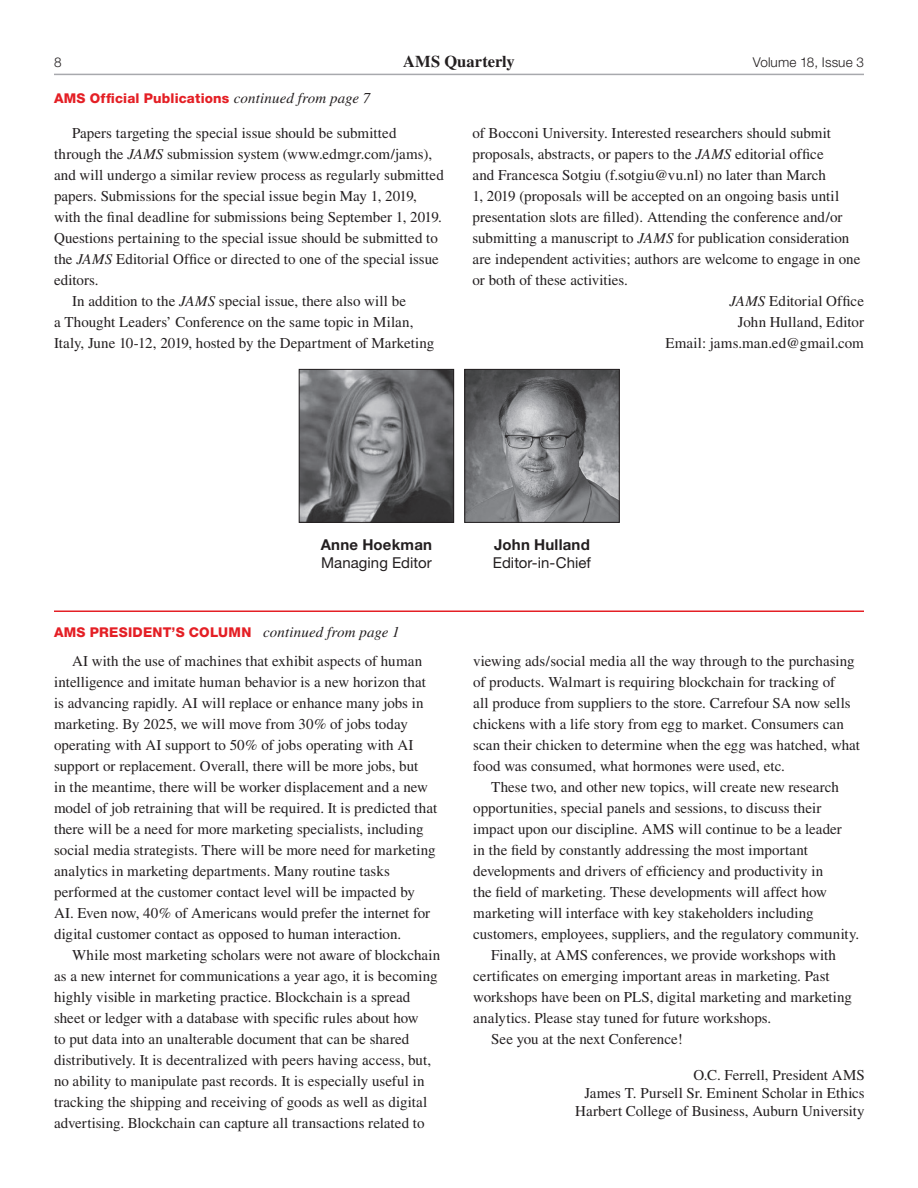
<style>
.page{position:relative;width:918px;height:1188px;background:#fff}
.page>*{position:absolute;margin:0;border:0;box-sizing:border-box;transform-origin:0 0}
.t1{font:700 16.5px "Times";letter-spacing:.005em;color:#231f20}
.t2{font:15px/21px "Times";color:#231f20}
.t3{font:15px "Helvetica Neue";letter-spacing:.005em;color:#231f20}
.t4{font:700 15px "Helvetica Neue";letter-spacing:.015em;color:#231f20}
.t5{font:800 13.5px "Helvetica Neue";letter-spacing:.015em;color:#e41f25}
.t6{font:300 13.5px "Helvetica Neue";letter-spacing:.01em;color:#231f20}
.s1{font-family:"Times";font-weight:400;font-style:italic;font-size:15px;color:#231f20}
.s2{font-style:italic}
</style>
<div class="page">
<hr style="left:54px;top:74px;width:810px;height:1px;background:#a8a9ad">
<img style="left:466px;top:371px;width:152px;height:150px">
<div style="left:464px;top:369px;width:156px;height:154px;border:1px solid #231f20"></div>
<img style="left:301px;top:371px;width:151px;height:150px">
<div style="left:299px;top:369px;width:155px;height:154px;border:1px solid #231f20"></div>
<hr style="left:54px;top:610px;width:810px;height:2px;background:#e41f25">
<p class="t6" style="left:54px;top:54px;width:9px">8</p>
<p class="t1" style="left:403px;top:51px;width:113px">AMS Quarterly</p>
<p class="t6" style="left:753px;top:54px;width:113px">Volume 18, Issue 3</p>
<p class="t5" style="left:54px;top:90px;width:318px">AMS Official Publications <span class="s1">continued from page 7</span></p>
<p class="t2" style="left:72px;top:122px;width:326px">Papers targeting the special issue should be submitted</p>
<p class="t2" style="left:54px;top:143px;width:380px">through the <span class="s2">JAMS</span> submission system (www.edmgr.com/jams),</p>
<p class="t2" style="left:54px;top:164px;width:391px">and will undergo a similar review process as regularly submitted</p>
<p class="t2" style="left:54px;top:185px;width:364px">papers. Submissions for the special issue begin May 1, 2019,</p>
<p class="t2" style="left:54px;top:206px;width:389px">with the final deadline for submissions being September 1, 2019.</p>
<p class="t2" style="left:54px;top:227px;width:385px">Questions pertaining to the special issue should be submitted to</p>
<p class="t2" style="left:54px;top:248px;width:386px">the <span class="s2">JAMS</span> Editorial Office or directed to one of the special issue</p>
<p class="t2" style="left:54px;top:269px;width:46px">editors.</p>
<p class="t2" style="left:72px;top:290px;width:336px">In addition to the <span class="s2">JAMS</span> special issue, there also will be</p>
<p class="t2" style="left:54px;top:311px;width:361px">a Thought Leaders’ Conference on the same topic in Milan,</p>
<p class="t2" style="left:54px;top:332px;width:382px">Italy, June 10-12, 2019, hosted by the Department of Marketing</p>
<p class="t2" style="left:472px;top:122px;width:360px">of Bocconi University. Interested researchers should submit</p>
<p class="t2" style="left:472px;top:143px;width:353px">proposals, abstracts, or papers to the <span class="s2">JAMS</span> editorial office</p>
<p class="t2" style="left:472px;top:164px;width:355px">and Francesca Sotgiu (f.sotgiu@vu.nl) no later than March</p>
<p class="t2" style="left:472px;top:185px;width:368px">1, 2019 (proposals will be accepted on an ongoing basis until</p>
<p class="t2" style="left:472px;top:206px;width:372px">presentation slots are filled). Attending the conference and/or</p>
<p class="t2" style="left:472px;top:227px;width:378px">submitting a manuscript to <span class="s2">JAMS</span> for publication consideration</p>
<p class="t2" style="left:472px;top:248px;width:389px">are independent activities; authors are welcome to engage in one</p>
<p class="t2" style="left:472px;top:269px;width:157px">or both of these activities.</p>
<p class="t2" style="left:729px;top:290px;width:136px"><span class="s2">JAMS</span> Editorial Office</p>
<p class="t2" style="left:738px;top:311px;width:128px">John Hulland, Editor</p>
<p class="t2" style="left:665px;top:332px;width:200px">Email: jams.man.ed@gmail.com</p>
<p class="t4" style="left:321px;top:535px;width:113px">Anne Hoekman</p>
<p class="t3" style="left:321px;top:554px;width:112px">Managing Editor</p>
<p class="t5" style="left:54px;top:624px;width:347px">AMS PRESIDENT’S COLUMN <span class="s1">continued from page 1</span></p>
<p class="t2" style="left:54px;top:650px;width:385px;text-indent:18px">AI with the use of machines that exhibit aspects of human intelligence and imitate human behavior is a new horizon that is advancing rapidly. AI will replace or enhance many jobs in marketing. By 2025, we will move from 30% of jobs today operating with AI support to 50% of jobs operating with AI support or replacement. Overall, there will be more jobs, but<br>in the meantime, there will be worker displacement and a new model of job retraining that will be required. It is predicted that there will be a need for more marketing specialists, including social media strategists. There will be more need for marketing analytics in marketing departments. Many routine tasks performed at the customer contact level will be impacted by AI. Even now, 40% of Americans would prefer the internet for digital customer contact as opposed to human interaction.</p>
<p class="t2" style="left:54px;top:944px;width:388px;text-indent:18px">While most marketing scholars were not aware of blockchain as a new internet for communications a year ago, it is becoming highly visible in marketing practice. Blockchain is a spread sheet or ledger with a database with specific rules about how<br>to put data into an unalterable document that can be shared distributively. It is decentralized with peers having access, but, no ability to manipulate past records. It is especially useful in tracking the shipping and receiving of goods as well as digital advertising. Blockchain can capture all transactions related to</p>
<p class="t4" style="left:494px;top:535px;width:97px">John Hulland</p>
<p class="t3" style="left:493px;top:554px;width:100px">Editor-in-Chief</p>
<p class="t2" style="left:473px;top:650px;width:388px">viewing ads/social media all the way through to the purchasing of products. Walmart is requiring blockchain for tracking of<br>all produce from suppliers to the store. Carrefour SA now sells chickens with a life story from egg to market. Consumers can scan their chicken to determine when the egg was hatched, what food was consumed, what hormones were used, etc.</p>
<p class="t2" style="left:491px;top:776px;width:349px">These two, and other new topics, will create new research</p>
<p class="t2" style="left:473px;top:797px;width:350px">opportunities, special panels and sessions, to discuss their</p>
<p class="t2" style="left:473px;top:818px;width:370px">impact upon our discipline. AMS will continue to be a leader</p>
<p class="t2" style="left:473px;top:839px;width:336px">in the field by constantly addressing the most important</p>
<p class="t2" style="left:473px;top:860px;width:351px">developments and drivers of efficiency and productivity in</p>
<p class="t2" style="left:473px;top:881px;width:355px">the field of marketing. These developments will affect how</p>
<p class="t2" style="left:473px;top:902px;width:342px">marketing will interface with key stakeholders including</p>
<p class="t2" style="left:473px;top:923px;width:387px">customers, employees, suppliers, and the regulatory community.</p>
<p class="t2" style="left:491px;top:944px;width:346px">Finally, at AMS conferences, we provide workshops with</p>
<p class="t2" style="left:473px;top:965px;width:358px">certificates on emerging important areas in marketing. Past</p>
<p class="t2" style="left:473px;top:986px;width:380px">workshops have been on PLS, digital marketing and marketing</p>
<p class="t2" style="left:473px;top:1007px;width:300px">analytics. Please stay tuned for future workshops.</p>
<p class="t2" style="left:491px;top:1028px;width:193px">See you at the next Conference!</p>
<p class="t2" style="left:575px;top:1066px;width:291px;line-height:18px;text-align:right">O.C. Ferrell, President AMS<br>James T. Pursell Sr. Eminent Scholar in Ethics<br>Harbert College of Business, Auburn University</p>
</div>
